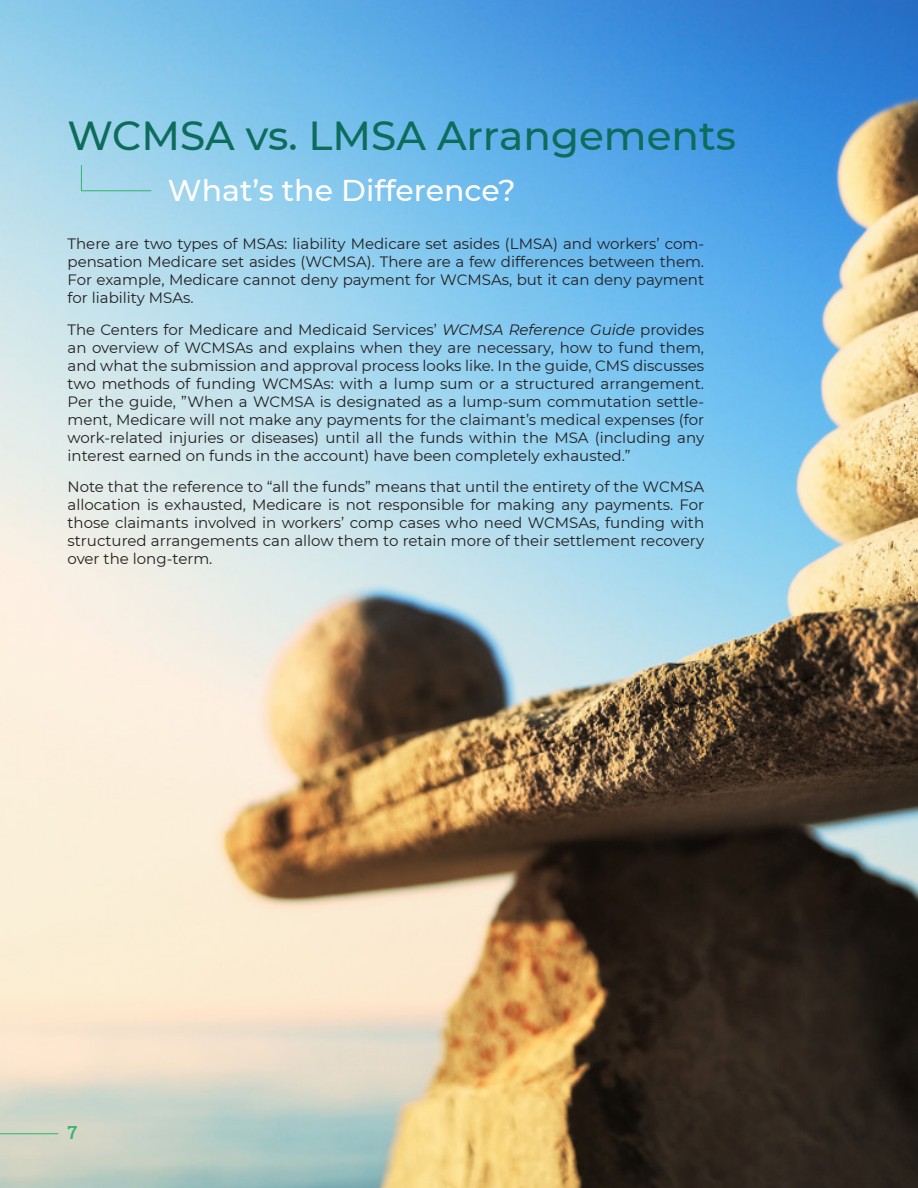
<style>
.page{position:relative;width:918px;height:1188px;background:#fff}
.page>*{position:absolute;margin:0;border:0;box-sizing:border-box;transform-origin:0 0}
.t1{font:500 40.5px "Montserrat";color:#0d6c5b}
.t2{font:500 30px "Montserrat";color:#fff}
.t3{font:18px "Roboto Slab";color:#2db56d}
.t4{font:15px/18px "Montserrat";color:#231f20;text-align:justify}
.s1{font-style:italic}
</style>
<div class="page">
<img style="left:0;top:0;width:918px;height:1188px">
<hr style="left:0;top:1133px;width:58px;height:1px;background:#2db56d">
<svg style="left:81px;top:165px;width:1px;height:25px"></svg>
<hr style="left:81px;top:190px;width:70px;height:1px;background:#2db56d">
<p class="t1" style="left:68px;top:108px;width:670px">WCMSA vs. LMSA Arrangements</p>
<p class="t2" style="left:168px;top:169px;width:349px">What’s the Difference?</p>
<p class="t4" style="left:68px;top:234px;width:638px">There are two types of MSAs: liability Medicare set asides (LMSA) and workers’ com&shy;pensation Medicare set asides (WCMSA). There are a few differences between them.<br>For example, Medicare cannot deny payment for WCMSAs, but it can deny payment for liability MSAs.</p>
<p class="t4" style="left:68px;top:320px;width:638px">The Centers for Medicare and Medicaid Services’ <span class="s1">WCMSA Reference Guide</span> provides an overview of WCMSAs and explains when they are necessary, how to fund them, and what the submission and approval process looks like. In the guide, CMS discusses two methods of funding WCMSAs: with a lump sum or a structured arrangement.<br>Per the guide, ”When a WCMSA is designated as a lump-sum commutation settle&shy;ment, Medicare will not make any payments for the claimant’s medical expenses (for work-related injuries or diseases) until all the funds within the MSA (including any interest earned on funds in the account) have been completely exhausted.”</p>
<p class="t4" style="left:68px;top:477px;width:638px">Note that the reference to “all the funds” means that until the entirety of the WCMSA allocation is exhausted, Medicare is not responsible for making any payments. For those claimants involved in workers’ comp cases who need WCMSAs, funding with structured arrangements can allow them to retain more of their settlement recovery over the long-term.</p>
<p class="t3" style="left:68px;top:1120px;width:11px">7</p>
</div>
